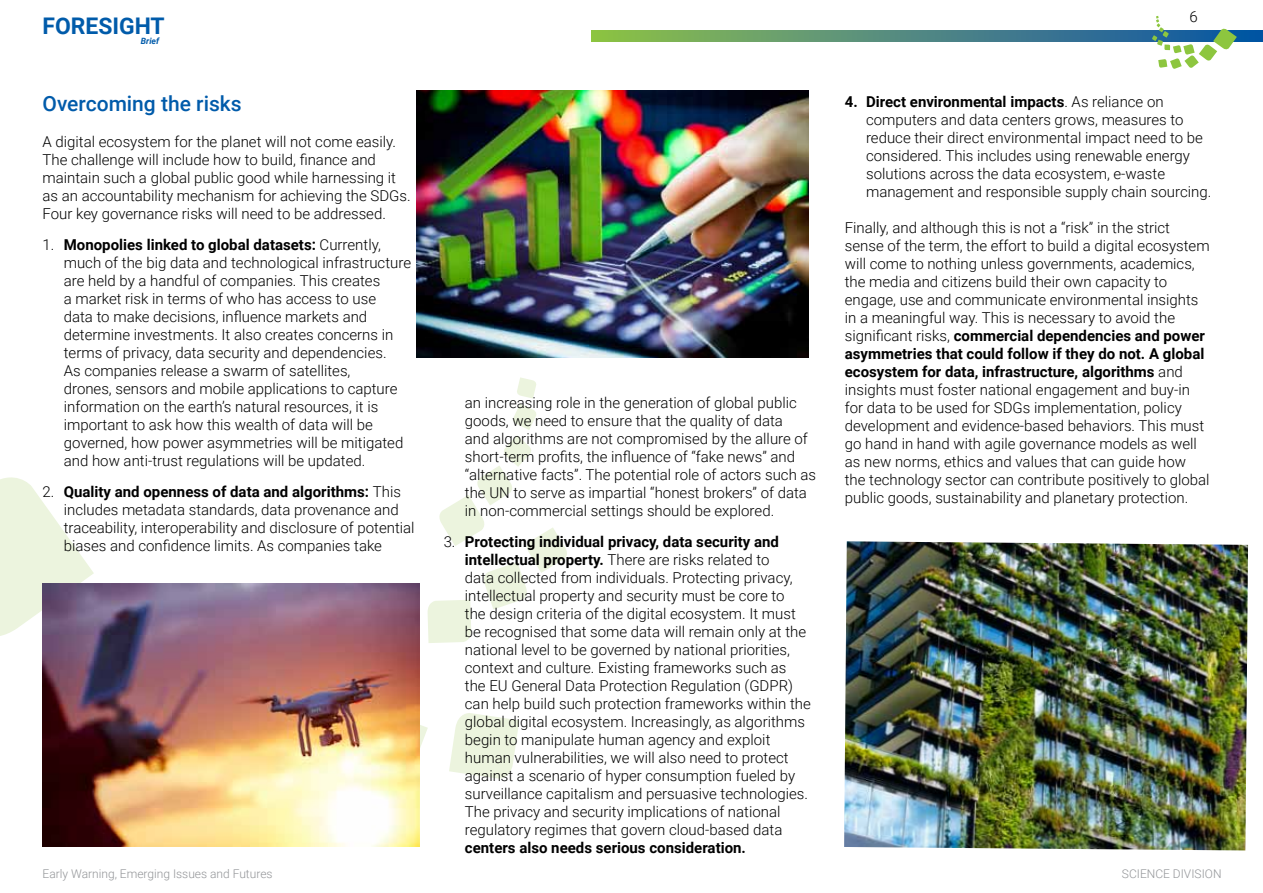
<style>
.page{position:relative;width:1263px;height:893px;background:#fff}
.page>*{position:absolute;margin:0;border:0;box-sizing:border-box;transform-origin:0 0}
.t1{font:700 22.95px "Roboto";color:#005baa}
.t2{font:500 21px "Roboto";color:#005baa}
.t3{font:300 15px/18px "Roboto";color:#000}
.t4{font:700 15px "Roboto";color:#000}
.t5{font:300 12px "Roboto";color:#939598}
.t6{font:italic 700 8.7px "Roboto";color:#005baa}
.s1{font-weight:700}
</style>
<div class="page">
<svg style="left:591px;top:30px;width:672px;height:12px;background:#558e79"></svg>
<svg style="left:1152px;top:16px;width:85px;height:53px"></svg>
<svg style="left:419px;top:704px;width:9px;height:87px"></svg>
<svg style="left:449px;top:713px;width:70px;height:66px"></svg>
<svg style="left:0;top:477px;width:94px;height:309px"></svg>
<svg style="left:427px;top:377px;width:140px;height:266px"></svg>
<img style="left:844px;top:541px;width:404px;height:309px">
<img style="left:43px;top:583px;width:376px;height:263px">
<img style="left:417px;top:90px;width:392px;height:267px">
<h1 class="t1" style="left:43px;top:10px;width:124px">FORESIGHT</h1>
<p class="t6" style="left:141px;top:35px;width:20px">Brief</p>
<h2 class="t2" style="left:43px;top:89px;width:201px">Overcoming the risks</h2>
<p class="t3" style="left:43px;top:133px;width:370px">A digital ecosystem for the planet will not come easily.<br>The challenge will include how to build, finance and maintain such a global public good while harnessing it as an accountability mechanism for achieving the SDGs.<br>Four key governance risks will need to be addressed.</p>
<p class="t3" style="left:64px;top:235px;width:349px;text-indent:-21px">1. <span class="s1">Monopolies linked to global datasets:</span> Currently, much of the big data and technological infrastructure are held by a handful of companies. This creates<br>a market risk in terms of who has access to use<br>data to make decisions, influence markets and determine investments. It also creates concerns in terms of privacy, data security and dependencies.<br>As companies release a swarm of satellites,<br>drones, sensors and mobile applications to capture information on the earth’s natural resources, it is important to ask how this wealth of data will be governed, how power asymmetries will be mitigated and how anti-trust regulations will be updated.</p>
<p class="t3" style="left:64px;top:482px;width:352px;text-indent:-21px">2. <span class="s1">Quality and openness of data and algorithms:</span> This includes metadata standards, data provenance and traceability, interoperability and disclosure of potential biases and confidence limits. As companies take</p>
<p class="t3" style="left:465px;top:393px;width:353px">an increasing role in the generation of global public goods, we need to ensure that the quality of data<br>and algorithms are not compromised by the allure of short-term profits, the influence of “fake news” and “alternative facts”. The potential role of actors such as the UN to serve as impartial “honest brokers” of data in non-commercial settings should be explored.</p>
<p class="t3" style="left:465px;top:532px;width:347px;text-indent:-21px">3. <span class="s1">Protecting individual privacy, data security and intellectual property.</span> There are risks related to<br>data collected from individuals. Protecting privacy, intellectual property and security must be core to<br>the design criteria of the digital ecosystem. It must be recognised that some data will remain only at the national level to be governed by national priorities, context and culture. Existing frameworks such as the EU General Data Protection Regulation (GDPR) can help build such protection frameworks within the global digital ecosystem. Increasingly, as algorithms begin to manipulate human agency and exploit human vulnerabilities, we will also need to protect against a scenario of hyper consumption fueled by surveillance capitalism and persuasive technologies.<br>The privacy and security implications of national regulatory regimes that govern cloud-based data</p>
<p class="t4" style="left:465px;top:837px;width:283px">centers also needs serious consideration.</p>
<p class="t3" style="left:1189px;top:7px;width:10px">6</p>
<p class="t3" style="left:866px;top:92px;width:347px;text-indent:-21px"><span class="s1">4. Direct environmental impacts</span>. As reliance on computers and data centers grows, measures to reduce their direct environmental impact need to be considered. This includes using renewable energy solutions across the data ecosystem, e-waste management and responsible supply chain sourcing.</p>
<p class="t3" style="left:845px;top:218px;width:366px">Finally, and although this is not a “risk” in the strict sense of the term, the effort to build a digital ecosystem will come to nothing unless governments, academics, the media and citizens build their own capacity to engage, use and communicate environmental insights in a meaningful way. This is necessary to avoid the significant risks, <span class="s1">commercial dependencies and power asymmetries that could follow if they do not. A global ecosystem for data, infrastructure, algorithms</span> and insights must foster national engagement and buy-in for data to be used for SDGs implementation, policy development and evidence-based behaviors. This must go hand in hand with agile governance models as well as new norms, ethics and values that can guide how the technology sector can contribute positively to global public goods, sustainability and planetary protection.</p>
<p class="t5" style="left:43px;top:865px;width:232px">Early Warning, Emerging Issues and Futures</p>
<p class="t5" style="left:1122px;top:865px;width:101px">SCIENCE DIVISION</p>
</div>
